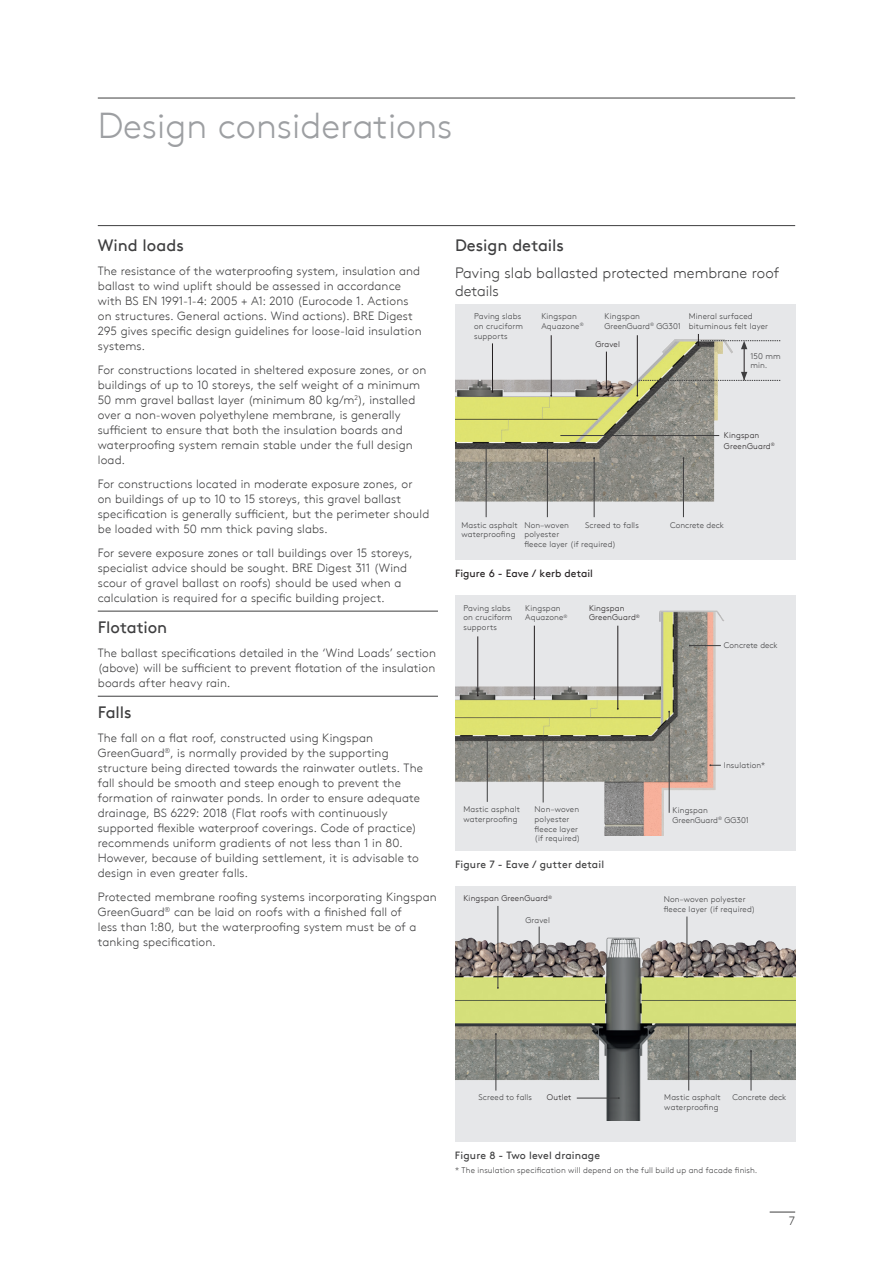
<style>
.page{position:relative;width:893px;height:1263px;background:#fff}
.page>*{position:absolute;margin:0;border:0;box-sizing:border-box;transform-origin:0 0}
.t1{font:300 36px "Kingspan Brown TT";color:#9d9fa2}
.t2{font:16.5px "Kingspan Brown TT";letter-spacing:-.005em;color:#3e3e3f}
.t3{font:300 15px/18px "Kingspan Brown TT";color:#3e3e3f}
.t4{font:300 12px/15px "Kingspan Brown TT";letter-spacing:.01em;color:#3e3e3f}
.t5{font:10.5px "Kingspan Brown TT";letter-spacing:.01em;color:#3e3e3f}
.t6{font:10.5px "Kingspan Brown TT";color:#231f20}
.t7{font:300 8.25px/9.8px "Kingspan Brown TT";letter-spacing:.015em;color:#3e3e3f}
.t8{font:300 8.25px/10.5px "Kingspan Brown TT";letter-spacing:.02em;color:#231f20}
</style>
<div class="page">
<svg style="left:770px;top:1212px;width:25px;height:1px"></svg>
<hr style="left:98px;top:225px;width:697px;height:1px;background:#3e3e3f">
<hr style="left:98px;top:98px;width:697px;height:1px;background:#3e3e3f">
<hr style="left:98px;top:611px;width:340px;height:1px;background:#3e3e3f">
<hr style="left:98px;top:696px;width:340px;height:1px;background:#3e3e3f">
<div style="left:455px;top:887px;width:340px;height:255px;background:#e6e7e9"></div>
<img style="left:455px;top:906px;width:340px;height:215px">
<hr style="left:498px;top:906px;width:1px;height:82px;background:#3e3e3f">
<hr style="left:577px;top:1098px;width:42px;height:1px;background:#3e3e3f">
<hr style="left:496px;top:1034px;width:1px;height:56px;background:#3e3e3f">
<hr style="left:687px;top:916px;width:1px;height:61px;background:#3e3e3f">
<hr style="left:688px;top:1025px;width:1px;height:65px;background:#3e3e3f">
<hr style="left:751px;top:1051px;width:1px;height:39px;background:#3e3e3f">
<svg style="left:538px;top:926px;width:2px;height:22px"></svg>
<div style="left:455px;top:305px;width:340px;height:255px;background:#e6e7e9"></div>
<img style="left:455px;top:335px;width:278px;height:183px">
<hr style="left:486px;top:447px;width:1px;height:70px;background:#3e3e3f">
<hr style="left:547px;top:443px;width:1px;height:74px;background:#3e3e3f">
<hr style="left:594px;top:458px;width:1px;height:59px;background:#3e3e3f">
<hr style="left:683px;top:458px;width:1px;height:59px;background:#3e3e3f">
<hr style="left:606px;top:352px;width:1px;height:36px;background:#231f20">
<hr style="left:744px;top:345px;width:1px;height:35px;background:#231f20">
<svg style="left:697px;top:334px;width:83px;height:15px"></svg>
<svg style="left:638px;top:372px;width:142px;height:9px"></svg>
<hr style="left:551px;top:335px;width:1px;height:61px;background:#231f20">
<hr style="left:637px;top:335px;width:1px;height:61px;background:#231f20">
<hr style="left:492px;top:343px;width:1px;height:49px;background:#231f20">
<hr style="left:560px;top:435px;width:159px;height:1px;background:#3e3e3f">
<div style="left:455px;top:596px;width:340px;height:255px;background:#e6e7e9"></div>
<img style="left:455px;top:610px;width:269px;height:225px">
<hr style="left:487px;top:739px;width:1px;height:63px;background:#3e3e3f">
<hr style="left:543px;top:736px;width:1px;height:66px;background:#3e3e3f">
<hr style="left:534px;top:626px;width:1px;height:73px;background:#231f20">
<hr style="left:618px;top:626px;width:1px;height:83px;background:#231f20">
<hr style="left:477px;top:636px;width:1px;height:59px;background:#231f20">
<hr style="left:690px;top:645px;width:31px;height:1px;background:#3e3e3f">
<svg style="left:709px;top:764px;width:12px;height:2px"></svg>
<hr style="left:669px;top:712px;width:1px;height:101px;background:#3e3e3f">
<h1 class="t1" style="left:98px;top:99px;width:356px">Design considerations</h1>
<h2 class="t2" style="left:98px;top:232px;width:88px">Wind loads</h2>
<p class="t4" style="left:98px;top:262px;width:325px">The resistance of the waterproofing system, insulation and ballast to wind uplift should be assessed in accordance with BS EN 1991-1-4: 2005 + A1: 2010 (Eurocode 1. Actions on structures. General actions. Wind actions). BRE Digest 295 gives specific design guidelines for loose-laid insulation systems.</p>
<p class="t4" style="left:98px;top:361px;width:330px">For constructions located in sheltered exposure zones, or on buildings of up to 10 storeys, the self weight of a minimum 50 mm gravel ballast layer (minimum 80 kg/m<sup>2</sup>), installed over a non-woven polyethylene membrane, is generally sufficient to ensure that both the insulation boards and waterproofing system remain stable under the full design load.</p>
<p class="t4" style="left:98px;top:475px;width:333px">For constructions located in moderate exposure zones, or on buildings of up to 10 to 15 storeys, this gravel ballast specification is generally sufficient, but the perimeter should be loaded with 50 mm thick paving slabs.</p>
<p class="t4" style="left:98px;top:544px;width:317px">For severe exposure zones or tall buildings over 15 storeys, specialist advice should be sought. BRE Digest 311 (Wind scour of gravel ballast on roofs) should be used when a calculation is required for a specific building project.</p>
<h2 class="t2" style="left:98px;top:614px;width:71px">Flotation</h2>
<p class="t4" style="left:98px;top:644px;width:340px;text-align:justify">The ballast specifications detailed in the ‘Wind Loads’ section (above) will be sufficient to prevent flotation of the insulation boards after heavy rain.</p>
<h2 class="t2" style="left:98px;top:700px;width:35px">Falls</h2>
<p class="t4" style="left:98px;top:730px;width:327px">The fall on a flat roof, constructed using Kingspan GreenGuard<sup>®</sup>, is normally provided by the supporting structure being directed towards the rainwater outlets. The fall should be smooth and steep enough to prevent the formation of rainwater ponds. In order to ensure adequate drainage, BS 6229: 2018 (Flat roofs with continuously supported flexible waterproof coverings. Code of practice) recommends uniform gradients of not less than 1 in 80.<br>However, because of building settlement, it is advisable to design in even greater falls.</p>
<p class="t4" style="left:98px;top:889px;width:340px">Protected membrane roofing systems incorporating Kingspan GreenGuard<sup>®</sup> can be laid on roofs with a finished fall of<br>less than 1:80, but the waterproofing system must be of a tanking specification.</p>
<h2 class="t2" style="left:455px;top:232px;width:110px">Design details</h2>
<p class="t3" style="left:455px;top:262px;width:326px">Paving slab ballasted protected membrane roof details</p>
<p class="t7" style="left:474px;top:311px;width:51px">Paving slabs on cruciform supports</p>
<p class="t7" style="left:541px;top:311px;width:44px">Kingspan<br>Aquazone<sup>®</sup></p>
<p class="t7" style="left:605px;top:311px;width:78px">Kingspan<br>GreenGuard<sup>®</sup> GG301</p>
<p class="t8" style="left:595px;top:338px;width:26px">Gravel</p>
<p class="t7" style="left:689px;top:311px;width:81px">Mineral surfaced bituminous felt layer</p>
<p class="t7" style="left:750px;top:350px;width:32px">150 mm min.</p>
<p class="t8" style="left:724px;top:429px;width:52px">Kingspan<br>GreenGuard<sup>®</sup></p>
<p class="t7" style="left:461px;top:519px;width:58px">Mastic asphalt waterproofing</p>
<p class="t7" style="left:524px;top:519px;width:46px">Non–woven</p>
<p class="t7" style="left:585px;top:519px;width:55px">Screed to falls</p>
<p class="t7" style="left:670px;top:519px;width:55px">Concrete deck</p>
<p class="t7" style="left:524px;top:529px;width:93px">polyester<br>fleece layer (if required)</p>
<p class="t6" style="left:455px;top:565px;width:140px">Figure 6 - Eave / kerb detail</p>
<p class="t7" style="left:463px;top:602px;width:51px">Paving slabs on cruciform supports</p>
<p class="t7" style="left:525px;top:602px;width:44px">Kingspan<br>Aquazone<sup>®</sup></p>
<p class="t8" style="left:589px;top:602px;width:52px;line-height:9.8px">Kingspan<br>GreenGuard<sup>®</sup></p>
<p class="t7" style="left:724px;top:639px;width:55px">Concrete deck</p>
<p class="t7" style="left:724px;top:759px;width:43px">Insulation*</p>
<p class="t7" style="left:463px;top:804px;width:58px">Mastic asphalt waterproofing</p>
<p class="t7" style="left:535px;top:804px;width:47px">Non–woven polyester fleece layer (if required)</p>
<p class="t7" style="left:673px;top:804px;width:78px">Kingspan<br>GreenGuard<sup>®</sup> GG301</p>
<p class="t5" style="left:455px;top:856px;width:151px">Figure 7 - Eave / gutter detail</p>
<p class="t8" style="left:463px;top:893px;width:90px">Kingspan GreenGuard<sup>®</sup></p>
<p class="t7" style="left:525px;top:914px;width:26px">Gravel</p>
<p class="t7" style="left:664px;top:894px;width:93px">Non–woven polyester fleece layer (if required)</p>
<p class="t7" style="left:478px;top:1092px;width:55px">Screed to falls</p>
<p class="t8" style="left:547px;top:1091px;width:26px">Outlet</p>
<p class="t7" style="left:664px;top:1092px;width:58px">Mastic asphalt waterproofing</p>
<p class="t7" style="left:733px;top:1092px;width:55px">Concrete deck</p>
<p class="t5" style="left:455px;top:1147px;width:147px">Figure 8 - Two level drainage</p>
<p class="t7" style="left:455px;top:1165px;width:304px">* The insulation specification will depend on the full build up and facade finish.</p>
<p class="t4" style="left:789px;top:1213px;width:8px">7</p>
</div>
